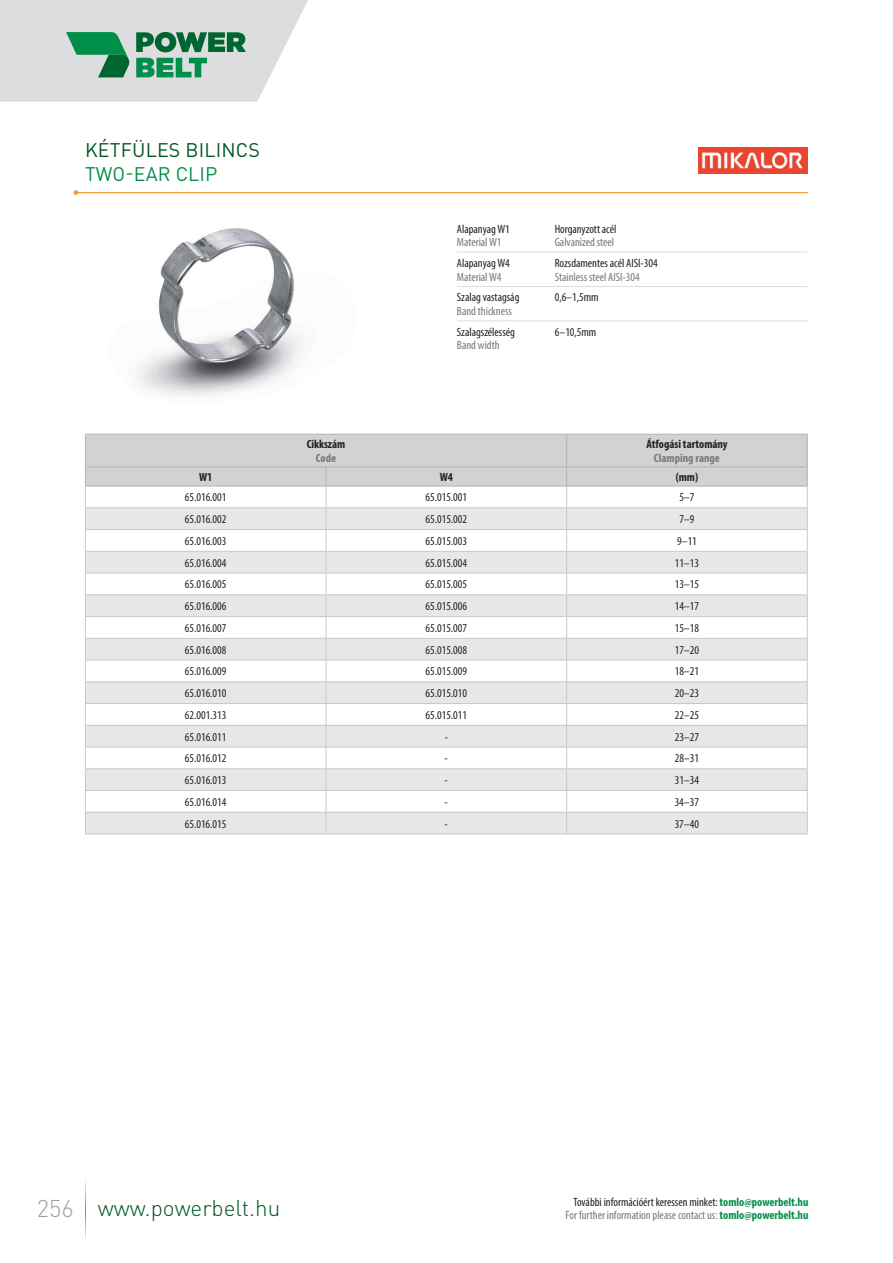
<style>
.page{position:relative;width:893px;height:1263px;background:#fff}
.page>*{position:absolute;margin:0;border:0;box-sizing:border-box;transform-origin:0 0}
.t1{font:300 22.5px "DIN Pro";color:#005523}
.t2{font:19.5px "DIN Pro";letter-spacing:.01em;color:#005523}
.t3{font:19.5px "DIN Pro";letter-spacing:.01em;color:#008e48}
.t4{font:condensed 12px "Myriad Pro";color:#231f20}
.t5{font:condensed 12px/13.5px "Myriad Pro";color:#76787b;text-align:right}
.t6{font:700 condensed 12px "Myriad Pro";color:#231f20}
.t7{font:700 condensed 12px "Myriad Pro";color:#76787b}
.s1{font-size:24px;color:#9d9fa2}
.s2{color:#231f20}
.s3{font-weight:700;color:#008e48}
</style>
<div class="page">
<svg style="left:85px;top:1180px;width:1px;height:60px"></svg>
<img style="left:698px;top:147px;width:110px;height:27px">
<hr style="left:76px;top:192px;width:732px;height:1px;background:#f89931">
<svg style="left:74px;top:190px;width:4px;height:5px"></svg>
<hr style="left:457px;top:252px;width:351px;height:1px;background:#dcdddf">
<hr style="left:457px;top:286px;width:351px;height:1px;background:#dcdddf">
<hr style="left:457px;top:321px;width:351px;height:1px;background:#dcdddf">
<img style="left:135px;top:228px;width:166px;height:168px">
<svg style="left:85px;top:434px;width:723px;height:400px"></svg>
<hr style="left:85px;top:834px;width:241px;height:1px;background:#c7c8ca">
<hr style="left:326px;top:834px;width:482px;height:1px;background:#c7c8ca">
<svg style="left:0;top:0;width:308px;height:102px;background:#c2d2cc"></svg>
<h2 class="t2" style="left:85px;top:139px;width:176px">KÉTFÜLES BILINCS</h2>
<h2 class="t3" style="left:85px;top:163px;width:134px">TWO-EAR CLIP</h2>
<p class="t6" style="left:307px;top:440px;width:40px">Cikkszám</p>
<p class="t7" style="left:316px;top:453px;width:22px">Code</p>
<p class="t4" style="left:457px;top:224px;width:54px">Alapanyag W1</p>
<p class="t5" style="left:457px;top:236px;width:46px">Material W1</p>
<p class="t4" style="left:555px;top:224px;width:63px">Horganyzott acél</p>
<p class="t5" style="left:555px;top:236px;width:61px">Galvanized steel</p>
<p class="t4" style="left:457px;top:258px;width:54px">Alapanyag W4</p>
<p class="t5" style="left:457px;top:271px;width:46px">Material W4</p>
<p class="t4" style="left:555px;top:258px;width:104px">Rozsdamentes acél AISI-304</p>
<p class="t5" style="left:555px;top:271px;width:87px">Stainless steel AISI-304</p>
<p class="t4" style="left:457px;top:293px;width:64px">Szalag vastagság</p>
<p class="t5" style="left:457px;top:305px;width:57px">Band thickness</p>
<p class="t4" style="left:555px;top:293px;width:45px">0,6–1,5mm</p>
<p class="t4" style="left:457px;top:327px;width:60px">Szalagszélesség</p>
<p class="t5" style="left:457px;top:339px;width:44px">Band width</p>
<p class="t4" style="left:555px;top:327px;width:43px">6–10,5mm</p>
<p class="t6" style="left:646px;top:440px;width:83px">Átfogási tartomány</p>
<p class="t7" style="left:654px;top:453px;width:67px">Clamping range</p>
<p class="t6" style="left:199px;top:472px;width:15px">W1</p>
<p class="t6" style="left:440px;top:472px;width:15px">W4</p>
<p class="t6" style="left:676px;top:472px;width:24px">(mm)</p>
<p class="t4" style="left:185px;top:493px;width:43px">65.016.001</p>
<p class="t4" style="left:425px;top:493px;width:43px">65.015.001</p>
<p class="t4" style="left:679px;top:493px;width:17px">5–7</p>
<p class="t4" style="left:185px;top:515px;width:43px">65.016.002</p>
<p class="t4" style="left:425px;top:515px;width:43px">65.015.002</p>
<p class="t4" style="left:679px;top:515px;width:17px">7–9</p>
<p class="t4" style="left:185px;top:536px;width:43px">65.016.003</p>
<p class="t4" style="left:425px;top:536px;width:43px">65.015.003</p>
<p class="t4" style="left:677px;top:536px;width:21px">9–11</p>
<p class="t4" style="left:185px;top:558px;width:43px">65.016.004</p>
<p class="t4" style="left:425px;top:558px;width:43px">65.015.004</p>
<p class="t4" style="left:675px;top:558px;width:26px">11–13</p>
<p class="t4" style="left:185px;top:580px;width:43px">65.016.005</p>
<p class="t4" style="left:425px;top:580px;width:43px">65.015.005</p>
<p class="t4" style="left:675px;top:580px;width:26px">13–15</p>
<p class="t4" style="left:185px;top:602px;width:43px">65.016.006</p>
<p class="t4" style="left:425px;top:602px;width:43px">65.015.006</p>
<p class="t4" style="left:675px;top:602px;width:26px">14–17</p>
<p class="t4" style="left:185px;top:623px;width:43px">65.016.007</p>
<p class="t4" style="left:425px;top:623px;width:43px">65.015.007</p>
<p class="t4" style="left:675px;top:623px;width:26px">15–18</p>
<p class="t4" style="left:185px;top:645px;width:43px">65.016.008</p>
<p class="t4" style="left:425px;top:645px;width:43px">65.015.008</p>
<p class="t4" style="left:675px;top:645px;width:26px">17–20</p>
<p class="t4" style="left:185px;top:667px;width:43px">65.016.009</p>
<p class="t4" style="left:425px;top:667px;width:43px">65.015.009</p>
<p class="t4" style="left:675px;top:667px;width:26px">18–21</p>
<p class="t4" style="left:185px;top:689px;width:43px">65.016.010</p>
<p class="t4" style="left:425px;top:689px;width:43px">65.015.010</p>
<p class="t4" style="left:675px;top:689px;width:26px">20–23</p>
<p class="t4" style="left:185px;top:710px;width:43px">62.001.313</p>
<p class="t4" style="left:425px;top:710px;width:43px">65.015.011</p>
<p class="t4" style="left:675px;top:710px;width:26px">22–25</p>
<p class="t4" style="left:185px;top:732px;width:43px">65.016.011</p>
<p class="t4" style="left:445px;top:732px;width:5px">-</p>
<p class="t4" style="left:675px;top:732px;width:26px">23–27</p>
<p class="t4" style="left:185px;top:754px;width:43px">65.016.012</p>
<p class="t4" style="left:445px;top:754px;width:5px">-</p>
<p class="t4" style="left:675px;top:754px;width:26px">28–31</p>
<p class="t4" style="left:185px;top:776px;width:43px">65.016.013</p>
<p class="t4" style="left:445px;top:776px;width:5px">-</p>
<p class="t4" style="left:675px;top:776px;width:26px">31–34</p>
<p class="t4" style="left:185px;top:797px;width:43px">65.016.014</p>
<p class="t4" style="left:445px;top:797px;width:5px">-</p>
<p class="t4" style="left:675px;top:797px;width:26px">34–37</p>
<p class="t4" style="left:185px;top:819px;width:43px">65.016.015</p>
<p class="t4" style="left:445px;top:819px;width:5px">-</p>
<p class="t4" style="left:675px;top:819px;width:26px">37–40</p>
<h1 class="t1" style="left:37px;top:1195px;width:245px"><span class="s1">256</span> www.powerbelt.hu</h1>
<p class="t5" style="left:566px;top:1196px;width:244px"><span class="s2">További információért keressen minket:</span> <span class="s3">tomlo@powerbelt.hu<br></span>For further information please contact us: <span class="s3">tomlo@powerbelt.hu</span></p>
</div>
